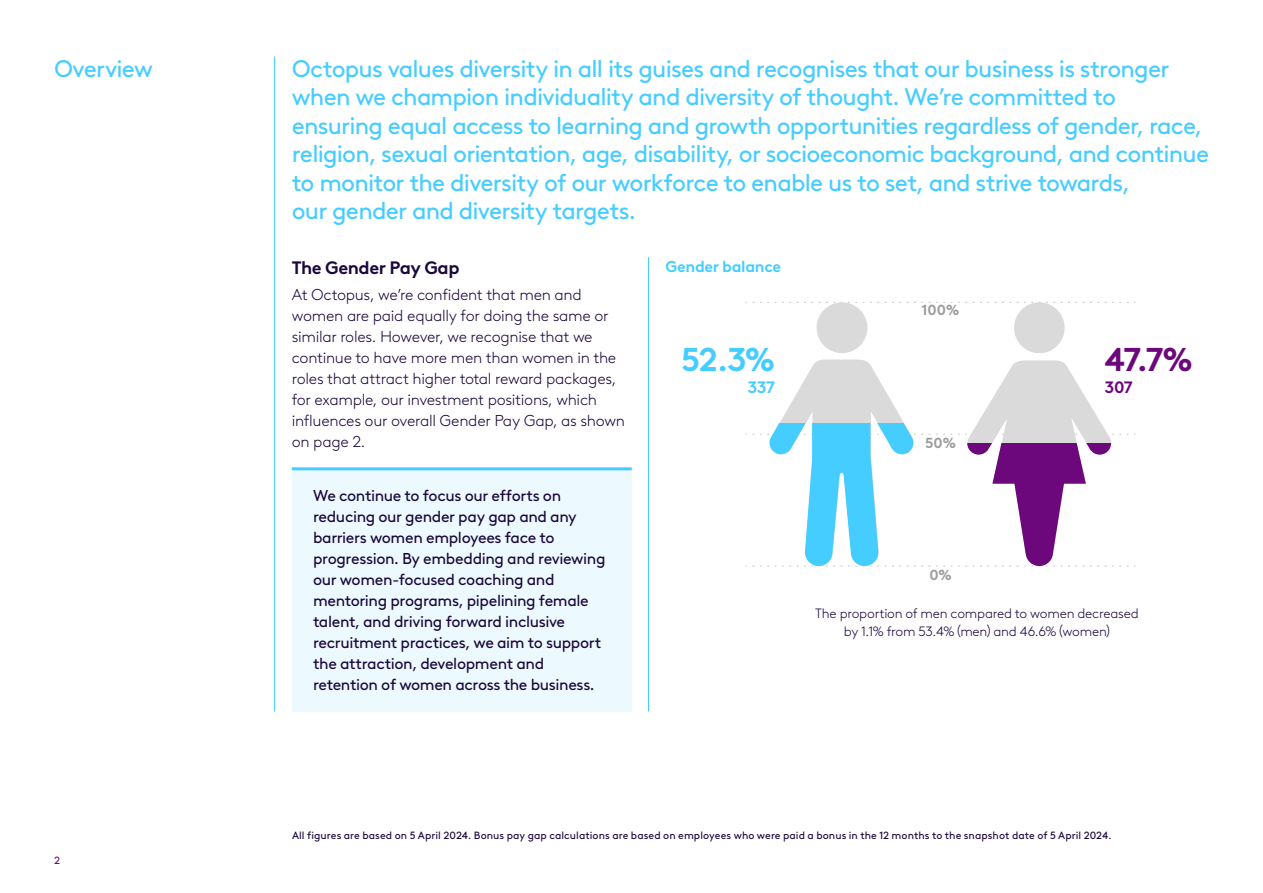
<style>
.page{position:relative;width:1263px;height:893px;background:#fff}
.page>*{position:absolute;margin:0;border:0;box-sizing:border-box;transform-origin:0 0}
.t1{font:700 33px "Brown LL";color:#46cdff}
.t2{font:700 33px "Brown LL";color:#6d087c}
.t3{font:24px/28.5px "Brown LL";letter-spacing:-.03em;color:#46cdff}
.t4{font:700 18px "Brown LL";letter-spacing:-.025em;color:#1b073a}
.t5{font:700 16.5px "Brown LL";color:#46cdff}
.t6{font:700 16.5px "Brown LL";color:#6d087c}
.t7{font:15.75px/21px "Brown LL";letter-spacing:-.025em;color:#1b073a}
.t8{font:300 15.75px/21px "Brown LL";letter-spacing:-.02em;color:#1b073a}
.t9{font:700 15.75px "Brown LL";letter-spacing:-.02em;color:#46cdff}
.t10{font:700 14.55px "Brown LL";color:#9d9d9c}
.t11{font:300 13.5px/18px "Brown LL";letter-spacing:-.015em;color:#1b073a;text-align:center}
.t12{font:10.5px "Brown LL";letter-spacing:.01em;color:#1b073a}
.t13{font:10.5px "Brown LL";color:#6d087c}
</style>
<div class="page">
<div style="left:292px;top:469px;width:340px;height:242px;background:#ecfaff"></div>
<hr style="left:292px;top:467px;width:340px;height:3px;background:#46cdff">
<svg style="left:753px;top:302px;width:382px;height:1px"></svg>
<div style="left:1014px;top:302px;width:51px;height:51px;background:#dadada;border-radius:50%"></div>
<div style="left:817px;top:302px;width:50px;height:51px;background:#dadada;border-radius:50%"></div>
<svg style="left:753px;top:359px;width:382px;height:208px"></svg>
<hr style="left:274px;top:57px;width:1px;height:654px;background:#46cdff">
<hr style="left:648px;top:257px;width:1px;height:454px;background:#46cdff">
<p class="t3" style="left:54px;top:52px;width:100px">Overview</p>
<p class="t13" style="left:54px;top:852px;width:7px">2</p>
<p class="t3" style="left:292px;top:52px;width:919px">Octopus values diversity in all its guises and recognises that our business is stronger when we champion individuality and diversity of thought. We’re committed to ensuring equal access to learning and growth opportunities regardless of gender, race, religion, sexual orientation, age, disability, or socioeconomic background, and continue to monitor the diversity of our workforce to enable us to set, and strive towards,<br>our gender and diversity targets.</p>
<p class="t4" style="left:292px;top:254px;width:169px">The Gender Pay Gap</p>
<p class="t8" style="left:292px;top:283px;width:335px">At Octopus, we’re confident that men and women are paid equally for doing the same or similar roles. However, we recognise that we continue to have more men than women in the roles that attract higher total reward packages, for example, our investment positions, which influences our overall Gender Pay Gap, as shown on page 2.</p>
<p class="t9" style="left:665px;top:254px;width:117px">Gender balance</p>
<p class="t10" style="left:922px;top:299px;width:39px">100%</p>
<h1 class="t1" style="left:681px;top:334px;width:95px">52.3%</h1>
<p class="t5" style="left:747px;top:375px;width:29px">337</p>
<h1 class="t2" style="left:1104px;top:334px;width:90px">47.7%</h1>
<p class="t6" style="left:1104px;top:375px;width:30px">307</p>
<p class="t10" style="left:925px;top:432px;width:32px">50%</p>
<p class="t7" style="left:313px;top:484px;width:294px">We continue to focus our efforts on reducing our gender pay gap and any barriers women employees face to progression. By embedding and reviewing our women-focused coaching and mentoring programs, pipelining female talent, and driving forward inclusive recruitment practices, we aim to support the attraction, development and retention of women across the business.</p>
<p class="t10" style="left:929px;top:564px;width:24px">0%</p>
<p class="t11" style="left:815px;top:603px;width:325px">The proportion of men compared to women decreased by 1.1% from 53.4% (men) and 46.6% (women)</p>
<p class="t12" style="left:292px;top:827px;width:821px">All figures are based on 5 April 2024. Bonus pay gap calculations are based on employees who were paid a bonus in the 12 months to the snapshot date of 5 April 2024.</p>
</div>
